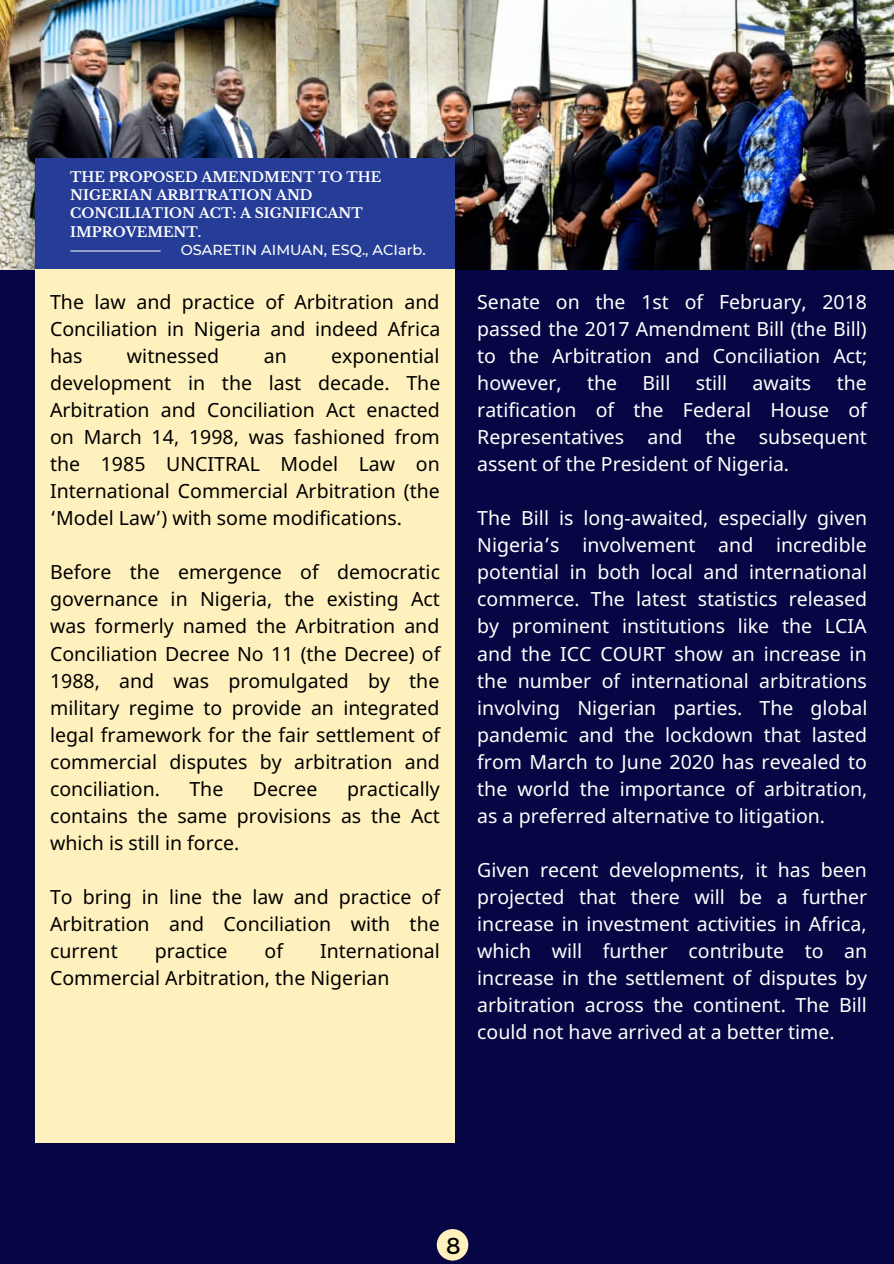
<style>
.page{position:relative;width:894px;height:1264px;background:#fff}
.page>*{position:absolute;margin:0;border:0;box-sizing:border-box;transform-origin:0 0}
.t1{font:23.1px "Montserrat";color:#000}
.t2{font:19.5px/27px "Noto Sans";color:#fff;text-align:justify}
.t3{font:19.5px/27px "Noto Sans";color:#000;text-align:justify}
.t4{font:500 14.4px "Montserrat";color:#fff}
.t5{font:700 13.65px/18.3px "Libre Baskerville";color:#fff}
.s1{font-family:"Noto Sans Gurmukhi"}
</style>
<div class="page">
<div style="left:0;top:0;width:893px;height:1263px;background:#060644"></div>
<img style="left:0;top:0;width:893px;height:269px">
<div style="left:36px;top:158px;width:418px;height:984px;background:#fff1bd"></div>
<div style="left:36px;top:158px;width:418px;height:111px;background:#263d97"></div>
<hr style="left:71px;top:250px;width:89px;height:1px;background:#fff">
<div style="left:436px;top:1228px;width:32px;height:32px;background:#fff1bd;border-radius:50%"></div>
<p class="t5" style="left:70px;top:168px;width:312px">THE PROPOSED AMENDMENT TO THE<br>NIGERIAN ARBITRATION AND<br>CONCILIATION ACT: A SIGNIFICANT<br>IMPROVEMENT.</p>
<p class="t4" style="left:181px;top:241px;width:246px">OSARETIN AIMUAN, ESQ., ACIarb.</p>
<p class="t3" style="left:50px;top:288px;width:392px">The law and practice of Arbitration and Conciliation in Nigeria and indeed Africa has</p>
<p class="t3" style="left:50px;top:342px;width:392px;text-indent:281px">exponential development in the last decade. The Arbitration and Conciliation Act enacted on March 14, 1998, was fashioned from the 1985 UNCITRAL Model Law on International Commercial Arbitration (the <span class="s1">‘</span>Model Law<span class="s1">’</span>) with some modifications.</p>
<p class="t3" style="left:50px;top:558px;width:392px">Before the emergence of democratic governance in Nigeria, the existing Act was formerly named the Arbitration and Conciliation Decree No 11 (the Decree) of 1988, and was promulgated by the military regime to provide an integrated legal framework for the fair settlement of commercial disputes by arbitration and conciliation.</p>
<p class="t3" style="left:127px;top:342px;width:94px">witnessed</p>
<p class="t3" style="left:264px;top:342px;width:25px">an</p>
<p class="t3" style="left:50px;top:774px;width:391px;text-indent:297px">practically contains the same provisions as the Act which is still in force.</p>
<p class="t3" style="left:50px;top:882px;width:391px">To bring in line the law and practice of Arbitration and Conciliation with the current</p>
<p class="t3" style="left:189px;top:774px;width:35px">The</p>
<p class="t3" style="left:253px;top:774px;width:66px">Decree</p>
<p class="t3" style="left:155px;top:936px;width:74px">practice</p>
<p class="t3" style="left:264px;top:936px;width:20px">of</p>
<p class="t3" style="left:50px;top:936px;width:391px;text-indent:270px">International<br>Commercial Arbitration, the Nigerian</p>
<p class="t2" style="left:477px;top:288px;width:391px">Senate on the 1st of February, 2018 passed the 2017 Amendment Bill (the Bill) to the Arbitration and Conciliation Act; however,</p>
<p class="t2" style="left:477px;top:369px;width:391px;text-indent:359px">the ratification of the Federal House of Representatives and the subsequent assent of the President of Nigeria.</p>
<p class="t2" style="left:477px;top:504px;width:391px">The Bill is long-awaited, especially given Nigeria<span class="s1">’</span>s involvement and incredible potential in both local and international commerce. The latest statistics released by prominent institutions like the LCIA and the ICC COURT show an increase in the number of international arbitrations involving Nigerian parties. The global pandemic and the lockdown that lasted from March to June 2020 has revealed to the world the importance of arbitration, as a preferred alternative to litigation.</p>
<p class="t2" style="left:477px;top:855px;width:391px">Given recent developments, it has been projected that there will be a further increase in investment activities in Africa, which will further contribute to an increase in the settlement of disputes by arbitration across the continent. The Bill could not have arrived at a better time.</p>
<p class="t2" style="left:587px;top:369px;width:32px">the</p>
<p class="t2" style="left:642px;top:369px;width:29px">Bill</p>
<p class="t2" style="left:695px;top:369px;width:33px">still</p>
<p class="t2" style="left:752px;top:369px;width:60px">awaits</p>
<p class="t1" style="left:446px;top:1230px;width:16px">8</p>
</div>
